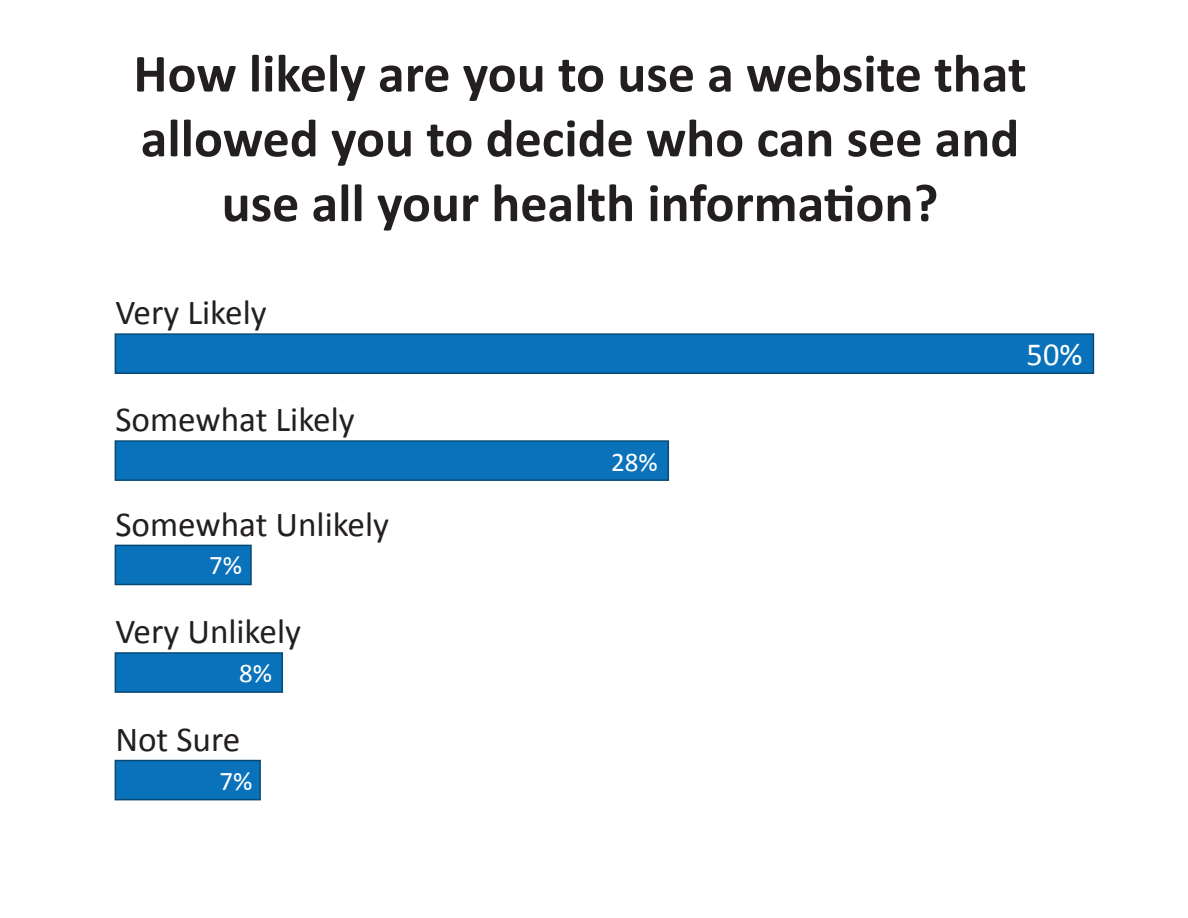
<style>
.page{position:relative;width:1188px;height:918px;background:#fff}
.page>*{position:absolute;margin:0;border:0;box-sizing:border-box;transform-origin:0 0}
.t1{font:700 54px/64.8px "Calibri";color:#231f20;text-align:center}
.t2{font:35.25px "Calibri";color:#231f20}
.t3{font:32.25px "Calibri";color:#fff}
.t4{font:27px "Calibri";color:#fff}
</style>
<div class="page">
<div style="left:115px;top:333px;width:979px;height:41px;background:#0a72ba;border:2px solid #064975"></div>
<div style="left:115px;top:440px;width:554px;height:41px;background:#0a72ba;border:2px solid #064975"></div>
<div style="left:115px;top:545px;width:137px;height:40px;background:#0a72ba;border:2px solid #064975"></div>
<div style="left:115px;top:652px;width:168px;height:41px;background:#0a72ba;border:2px solid #064975"></div>
<div style="left:115px;top:760px;width:146px;height:40px;background:#0a72ba;border:2px solid #064975"></div>
<p class="t1" style="left:133px;top:39px;width:895px">How likely are you to use a website that allowed you to decide who can see and use all your health information?</p>
<p class="t2" style="left:115px;top:291px;width:153px">Very Likely</p>
<p class="t2" style="left:115px;top:398px;width:241px">Somewhat Likely</p>
<p class="t2" style="left:115px;top:502px;width:275px">Somewhat Unlikely</p>
<p class="t4" style="left:209px;top:549px;width:34px">7%</p>
<p class="t2" style="left:115px;top:610px;width:187px">Very Unlikely</p>
<p class="t4" style="left:239px;top:657px;width:34px">8%</p>
<p class="t2" style="left:115px;top:717px;width:126px">Not Sure</p>
<p class="t4" style="left:220px;top:765px;width:34px">7%</p>
<p class="t4" style="left:611px;top:445px;width:48px">28%</p>
<p class="t3" style="left:1027px;top:334px;width:57px">50%</p>
</div>
